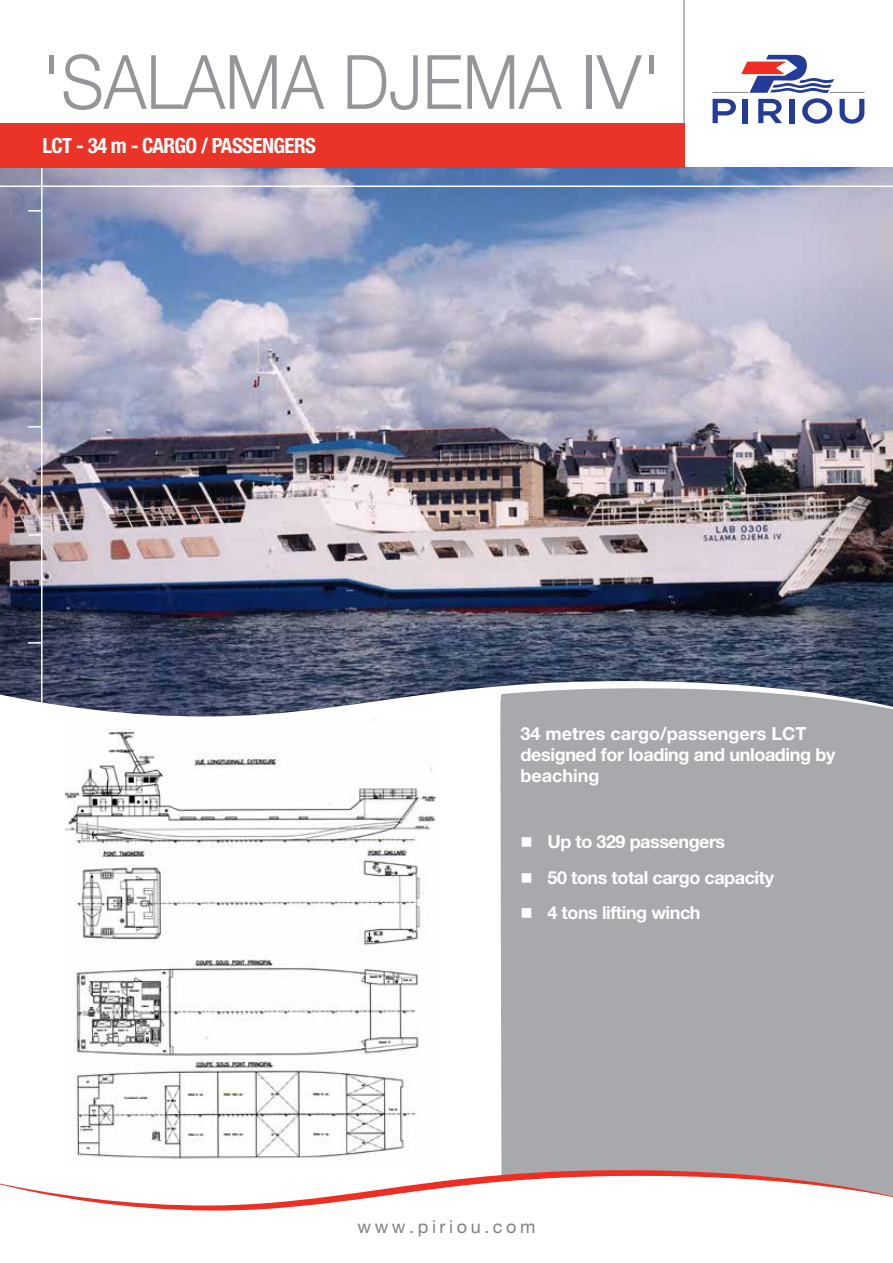
<style>
.page{position:relative;width:893px;height:1263px;background:#fff}
.page>*{position:absolute;margin:0;border:0;box-sizing:border-box;transform-origin:0 0}
.t1{font:300 75px "Helvetica Neue LT Pro";color:#939598;scale:.9 1}
.t2{font:700 condensed 21px "Helvetica Neue LT Pro";letter-spacing:-.03em;color:#fff}
.t3{font:700 18px/21px "Helvetica Neue LT Pro";letter-spacing:-.025em;color:#fff}
.t4{font:18px "Helvetica Neue LT Pro";letter-spacing:.2em;color:#808285}
</style>
<div class="page">
<div style="left:500px;top:860px;width:393px;height:310px;background:#a8a9ad"></div>
<svg style="left:0;top:1170px;width:893px;height:41px"></svg>
<hr style="left:683px;top:0;width:2px;height:168px;background:#808285">
<img style="left:74px;top:860px;width:353px;height:299px">
<img style="left:0;top:55px;width:893px;height:805px">
<svg style="left:522px;top:873px;width:9px;height:9px"></svg>
<svg style="left:522px;top:908px;width:9px;height:10px"></svg>
<h1 class="t1" style="left:43px;top:36px;width:690px">'SALAMA DJEMA IV'</h1>
<p class="t2" style="left:43px;top:133px;width:275px">LCT - 34 M - CARGO / PASSENGERS</p>
<p class="t3" style="left:520px;top:723px;width:317px">34 metres cargo/passengers LCT designed for loading and unloading by beaching</p>
<p class="t3" style="left:547px;top:823px;width:228px;line-height:35.5px">Up to 329 passengers<br>50 tons total cargo capacity<br>4 tons lifting winch</p>
<p class="t4" style="left:357px;top:1216px;width:180px">www.piriou.com</p>
</div>
